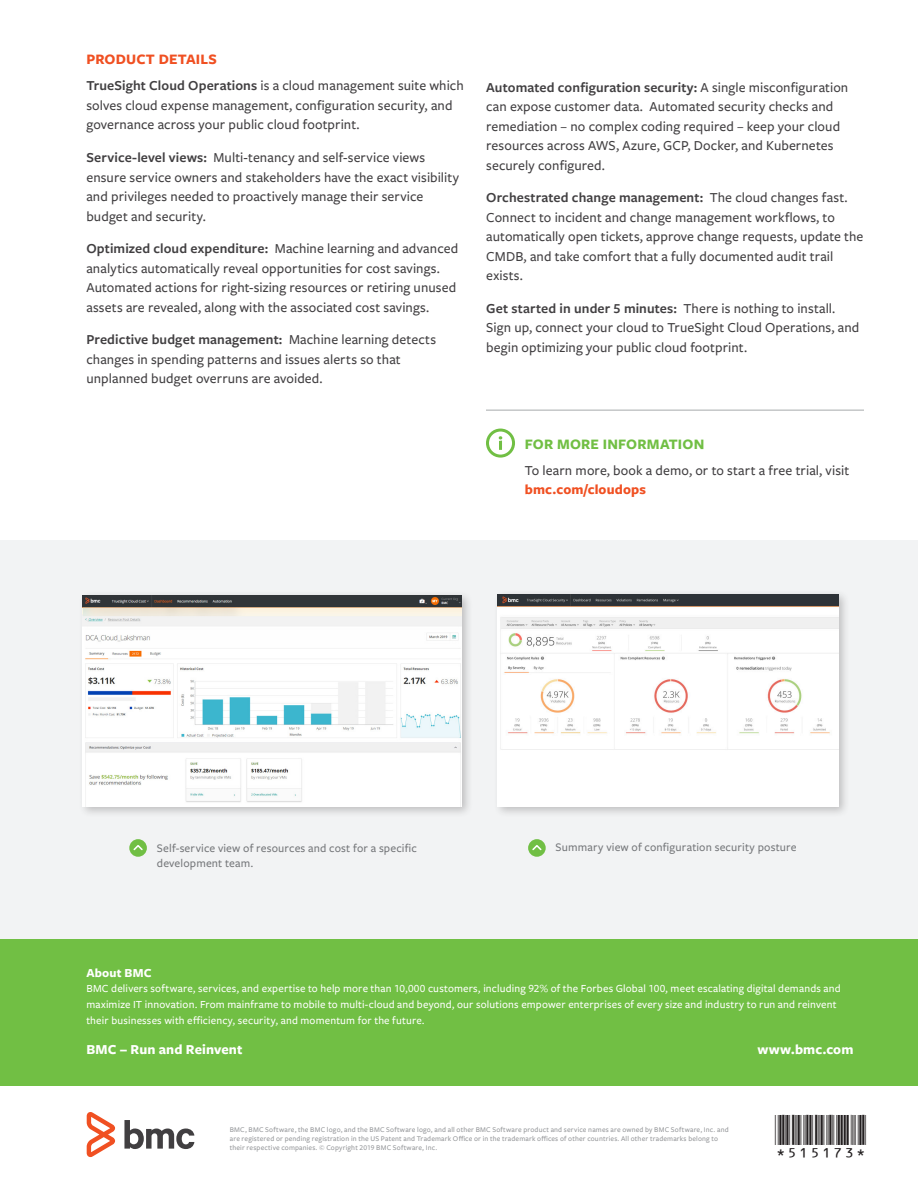
<style>
.page{position:relative;width:918px;height:1188px;background:#fff}
.page>*{position:absolute;margin:0;border:0;box-sizing:border-box;transform-origin:0 0}
.Barcode{font:30px "BC39 HI Tall HR";color:#231f20}
.Sidebar_Section_Titl{font:700 15px "Freight Sans Pro";letter-spacing:.01em;color:#71bf44}
.Section_Title{font:700 15px "Freight Sans Pro";letter-spacing:.01em;color:#f05022}
.Body_copy{font:500 14.25px/19.5px "Freight Sans Pro";letter-spacing:.01em;color:#413f41}
.t1{font:700 14.25px "Freight Sans Pro";letter-spacing:.01em;color:#fff}
.t2{font:700 12.75px "Freight Sans Pro";letter-spacing:.015em;color:#fff}
.t3{font:500 12px "Freight Sans Pro";letter-spacing:.015em;color:#75777a}
.t4{font:500 11.25px/15.8px "Freight Sans Pro";letter-spacing:.015em;color:#fff}
.t5{font:500 7.5px/9px "Freight Sans Pro";letter-spacing:.02em;color:#939598}
.s1{font-weight:600}
.s2{font-weight:700;color:#f05022}
</style>
<div class="page">
<div style="left:0;top:938px;width:918px;height:148px;background:#71bf44"></div>
<svg style="left:124px;top:1120px;width:70px;height:29px"></svg>
<svg style="left:87px;top:1112px;width:28px;height:45px"></svg>
<div style="left:486px;top:429px;width:29px;height:29px;border:3px solid #71bf44;border-radius:50%"></div>
<svg style="left:499px;top:436px;width:3px;height:14px"></svg>
<hr style="left:486px;top:410px;width:378px;height:1px;background:#a7aaac">
<div style="left:0;top:540px;width:918px;height:399px;background:#f2f3f4"></div>
<svg style="left:528px;top:839px;width:18px;height:18px"></svg>
<svg style="left:531px;top:843px;width:12px;height:9px"></svg>
<svg style="left:129px;top:839px;width:18px;height:18px"></svg>
<svg style="left:132px;top:843px;width:12px;height:9px"></svg>
<div style="left:78px;top:591px;width:395px;height:228px;background:#231f20;opacity:.25"></div>
<img style="left:83px;top:595px;width:378px;height:211px">
<div style="left:493px;top:589px;width:357px;height:229px;background:#231f20;opacity:.25"></div>
<img style="left:498px;top:594px;width:340px;height:213px">
<p class="Section_Title" style="left:86px;top:49px;width:132px">PRODUCT DETAILS</p>
<p class="Body_copy" style="left:86px;top:76px;width:379px"><span class="s1">TrueSight Cloud Operations</span> is a cloud management suite which solves cloud expense management, configuration security, and governance across your public cloud footprint.</p>
<p class="Body_copy" style="left:86px;top:147px;width:374px"><span class="s1">Service-level views:</span> Multi-tenancy and self-service views ensure service owners and stakeholders have the exact visibility and privileges needed to proactively manage their service budget and security.</p>
<p class="Body_copy" style="left:86px;top:238px;width:373px"><span class="s1">Optimized cloud expenditure:</span> Machine learning and advanced analytics automatically reveal opportunities for cost savings.<br>Automated actions for right-sizing resources or retiring unused assets are revealed, along with the associated cost savings.</p>
<p class="Body_copy" style="left:86px;top:329px;width:351px"><span class="s1">Predictive budget management:</span> Machine learning detects changes in spending patterns and issues alerts so that unplanned budget overruns are avoided.</p>
<p class="Body_copy" style="left:486px;top:77px;width:364px"><span class="s1">Automated configuration security:</span> A single misconfiguration can expose customer data. Automated security checks and remediation – no complex coding required – keep your cloud resources across AWS, Azure, GCP, Docker, and Kubernetes securely configured.</p>
<p class="Body_copy" style="left:486px;top:187px;width:379px"><span class="s1">Orchestrated change management:</span> The cloud changes fast.<br>Connect to incident and change management workflows, to automatically open tickets, approve change requests, update the CMDB, and take comfort that a fully documented audit trail exists.</p>
<p class="Body_copy" style="left:486px;top:298px;width:375px"><span class="s1">Get started in under 5 minutes:</span> There is nothing to install.<br>Sign up, connect your cloud to TrueSight Cloud Operations, and begin optimizing your public cloud footprint.</p>
<p class="Sidebar_Section_Titl" style="left:525px;top:433px;width:181px">FOR MORE INFORMATION</p>
<p class="Body_copy" style="left:525px;top:460px;width:326px">To learn more, book a demo, or to start a free trial, visit <span class="s2">bmc.com/cloudops</span></p>
<p class="t3" style="left:157px;top:840px;width:262px">Self-service view of resources and cost for a specific</p>
<p class="t3" style="left:556px;top:839px;width:243px">Summary view of configuration security posture</p>
<p class="t3" style="left:157px;top:855px;width:98px">development team.</p>
<p class="t2" style="left:86px;top:964px;width:67px">About BMC</p>
<p class="t4" style="left:86px;top:981px;width:756px">BMC delivers software, services, and expertise to help more than 10,000 customers, including 92% of the Forbes Global 100, meet escalating digital demands and maximize IT innovation. From mainframe to mobile to multi-cloud and beyond, our solutions empower enterprises of every size and industry to run and reinvent their businesses with efficiency, security, and momentum for the future.</p>
<p class="t1" style="left:86px;top:1039px;width:158px">BMC – Run and Reinvent</p>
<p class="t1" style="left:757px;top:1039px;width:97px">www.bmc.com</p>
<p class="t5" style="left:230px;top:1125px;width:500px">BMC, BMC Software, the BMC logo, and the BMC Software logo, and all other BMC Software product and service names are owned by BMC Software, Inc. and are registered or pending registration in the US Patent and Trademark Office or in the trademark offices of other countries. All other trademarks belong to their respective companies. © Copyright 2019 BMC Software, Inc.</p>
<p class="Barcode" style="left:775px;top:1107px;width:93px">*515173*</p>
</div>
